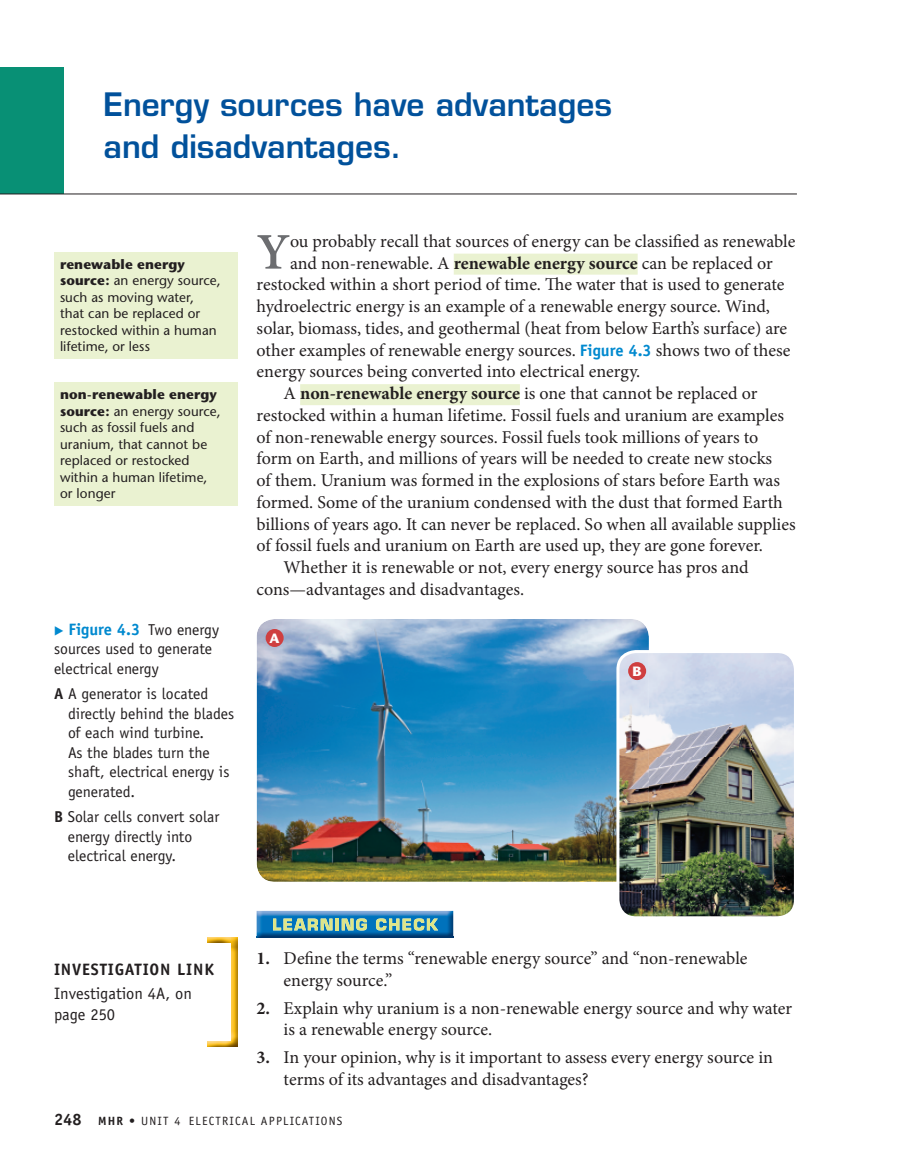
<style>
.page{position:relative;width:905px;height:1175px;background:#fff}
.page>*{position:absolute;margin:0;border:0;box-sizing:border-box;transform-origin:0 0}
.t1{font:600 51.45px "Minion Pro";color:#6c6d70}
.t2{font:600 31.5px/42px "Eurostile";color:#01519b}
.t3{font:18px/21.8px "Minion Pro";color:#231f20}
.t4{font:16.5px/24px "Officina Sans";color:#231f20}
.t5{font:700 16.5px "Officina Sans";color:#0089cf}
.t6{font:15.75px/19.5px "Officina Sans";color:#231f20}
.t7{font:13.5px/16.5px "Stone Sans";letter-spacing:.005em;color:#231f20}
.t8{font:700 13.5px "Stone Sans";color:#fff}
.t9{font:12px "Officina Sans";letter-spacing:.1em;color:#231f20}
.s1{font-weight:700}
.s2{font-family:"European Pi Three";font-weight:400;font-size:12px}
.s3{font-weight:400;font-size:15.75px;color:#231f20}
.s4{font-family:"Officina Sans";font-weight:700;font-size:16.5px;color:#0089cf}
.s5{font-weight:700;font-size:16.5px}
</style>
<div class="page">
<div style="left:0;top:68px;width:63px;height:126px;background:#089075"></div>
<img style="left:256px;top:619px;width:393px;height:262px;border-radius:18px">
<img style="left:649px;top:654px;width:102px;height:210px">
<img style="left:751px;top:654px;width:41px;height:261px">
<img style="left:620px;top:864px;width:131px;height:51px">
<img style="left:618px;top:651px;width:31px;height:230px">
<div style="left:616px;top:650px;width:180px;height:269px;border:3px solid #fff;border-radius:18px"></div>
<img style="left:207px;top:937px;width:25px;height:5px">
<img style="left:207px;top:1041px;width:25px;height:6px">
<img style="left:232px;top:937px;width:5px;height:110px">
<div style="left:454px;top:254px;width:183px;height:21px;background:#eaf2d1"></div>
<div style="left:300px;top:384px;width:220px;height:21px;background:#eaf2d1"></div>
<hr style="left:0;top:194px;width:796px;height:1px;background:#231f20">
<div style="left:54px;top:252px;width:183px;height:107px;background:#eaf2d1"></div>
<div style="left:54px;top:383px;width:183px;height:123px;background:#eaf2d1"></div>
<img style="left:256px;top:910px;width:197px;height:27px">
<svg style="left:376px;top:918px;width:62px;height:12px"></svg>
<svg style="left:273px;top:918px;width:94px;height:12px"></svg>
<div style="left:266px;top:629px;width:18px;height:18px;background:#cf3f40;border-radius:50%"></div>
<div style="left:628px;top:662px;width:18px;height:18px;background:#cf3f40;border-radius:50%"></div>
<p class="t2" style="left:104px;top:86px;width:510px">Energy sources have advantages and disadvantages.</p>
<p class="t7" style="left:60px;top:257px;width:162px"><span class="s1">renewable energy source:</span> an energy source, such as moving water, that can be replaced or restocked within a human lifetime, or less</p>
<p class="t7" style="left:60px;top:388px;width:162px"><span class="s1">non-renewable energy source:</span> an energy source, such as fossil fuels and uranium, that cannot be replaced or restocked within a human lifetime, or longer</p>
<p class="t5" style="left:54px;top:623px;width:166px"><span class="s2">-</span> Figure 4.3 <span class="s3">Two energy</span></p>
<p class="t6" style="left:54px;top:640px;width:160px">sources used to generate electrical energy</p>
<p class="t6" style="left:68px;top:685px;width:168px;text-indent:-14px"><span class="s1">A</span> A generator is located directly behind the blades of each wind turbine.<br>As the blades turn the shaft, electrical energy is generated.</p>
<p class="t6" style="left:68px;top:808px;width:153px;text-indent:-14px"><span class="s1">B</span> Solar cells convert solar energy directly into electrical energy.</p>
<p class="t1" style="left:256px;top:232px;width:35px">Y</p>
<p class="t3" style="left:290px;top:232px;width:507px">ou probably recall that sources of energy can be classified as renewable</p>
<p class="t3" style="left:290px;top:253px;width:484px">and non-renewable. A <span class="s1">renewable energy source</span> can be replaced or</p>
<p class="t3" style="left:256px;top:275px;width:529px">restocked within a short period of time. The water that is used to generate</p>
<p class="t3" style="left:256px;top:297px;width:515px">hydroelectric energy is an example of a renewable energy source. Wind,</p>
<p class="t3" style="left:256px;top:319px;width:532px">solar, biomass, tides, and geothermal (heat from below Earth’s surface) are</p>
<p class="t3" style="left:256px;top:340px;width:535px">other examples of renewable energy sources. <span class="s4">Figure 4.3</span> shows two of these</p>
<p class="t3" style="left:256px;top:362px;width:385px">energy sources being converted into electrical energy.</p>
<p class="t3" style="left:284px;top:384px;width:475px">A <span class="s1">non-renewable energy source</span> is one that cannot be replaced or</p>
<p class="t3" style="left:256px;top:406px;width:529px">restocked within a human lifetime. Fossil fuels and uranium are examples</p>
<p class="t3" style="left:256px;top:427px;width:503px">of non-renewable energy sources. Fossil fuels took millions of years to</p>
<p class="t3" style="left:256px;top:449px;width:517px">form on Earth, and millions of years will be needed to create new stocks</p>
<p class="t3" style="left:256px;top:471px;width:525px">of them. Uranium was formed in the explosions of stars before Earth was</p>
<p class="t3" style="left:256px;top:493px;width:528px">formed. Some of the uranium condensed with the dust that formed Earth</p>
<p class="t3" style="left:256px;top:514px;width:540px">billions of years ago. It can never be replaced. So when all available supplies</p>
<p class="t3" style="left:256px;top:536px;width:508px">of fossil fuels and uranium on Earth are used up, they are gone forever.</p>
<p class="t3" style="left:284px;top:558px;width:466px">Whether it is renewable or not, every energy source has pros and</p>
<p class="t3" style="left:256px;top:580px;width:269px">cons—advantages and disadvantages.</p>
<p class="t8" style="left:269px;top:633px;width:12px">A</p>
<p class="t8" style="left:632px;top:666px;width:11px">B</p>
<p class="t4" style="left:54px;top:958px;width:161px"><span class="s1">INVESTIGATION LINK<br></span>Investigation 4A, on</p>
<p class="t4" style="left:54px;top:1003px;width:63px">page 250</p>
<p class="t3" style="left:284px;top:949px;width:465px;text-indent:-27px"><span class="s1">1.</span> Define the terms “renewable energy source” and “non-renewable energy source.”</p>
<p class="t3" style="left:284px;top:998px;width:510px;text-indent:-27px"><span class="s1">2.</span> Explain why uranium is a non-renewable energy source and why water is a renewable energy source.</p>
<p class="t3" style="left:284px;top:1048px;width:491px;text-indent:-27px"><span class="s1">3.</span> In your opinion, why is it important to assess every energy source in terms of its advantages and disadvantages?</p>
<p class="t9" style="left:54px;top:1116px;width:290px"><span class="s5">248</span> <span class="s1">MHR •</span> UNIT 4 ELECTRICAL APPLICATIONS</p>
</div>
